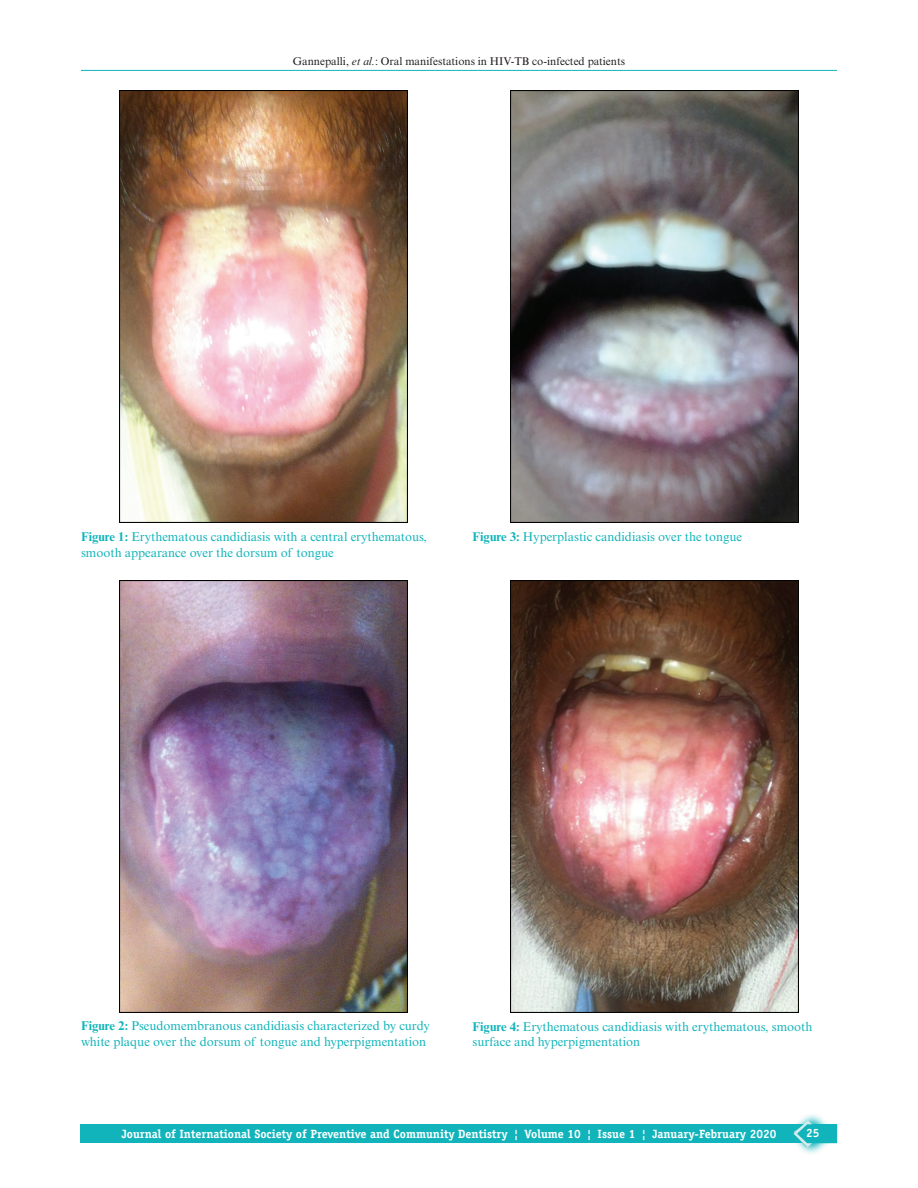
<style>
.page{position:relative;width:918px;height:1188px;background:#fff}
.page>*{position:absolute;margin:0;border:0;box-sizing:border-box;transform-origin:0 0}
.t1{font:12.75px/15.8px "Times New Roman MT Std";color:#11b4bb}
.t2{font:700 12px "Officina Serif Std";color:#fff}
.t3{font:11.25px "Times New Roman MT Std";color:#231f20}
.s1{font-style:italic}
.s2{font-weight:700}
</style>
<div class="page">
<div style="left:81px;top:1124px;width:756px;height:19px;background:#11b4bb"></div>
<svg style="left:799px;top:1114px;width:25px;height:40px"></svg>
<svg style="left:793px;top:1120px;width:44px;height:27px"></svg>
<hr style="left:81px;top:70px;width:756px;height:1px;background:#11b4bb">
<img style="left:119px;top:91px;width:288px;height:432px">
<img style="left:119px;top:580px;width:288px;height:432px">
<img style="left:511px;top:91px;width:288px;height:432px">
<img style="left:511px;top:581px;width:288px;height:432px">
<p class="t3" style="left:293px;top:54px;width:334px">Gannepalli, <span class="s1">et al.</span>: Oral manifestations in HIV-TB co-infected patients</p>
<p class="t1" style="left:81px;top:529px;width:347px"><span class="s2">Figure 1:</span> Erythematous candidiasis with a central erythematous, smooth appearance over the dorsum of tongue</p>
<p class="t1" style="left:472px;top:529px;width:271px"><span class="s2">Figure 3:</span> Hyperplastic candidiasis over the tongue</p>
<p class="t1" style="left:81px;top:1018px;width:350px"><span class="s2">Figure 2:</span> Pseudomembranous candidiasis characterized by curdy white plaque over the dorsum of tongue and hyperpigmentation</p>
<p class="t1" style="left:472px;top:1018px;width:342px"><span class="s2">Figure 4:</span> Erythematous candidiasis with erythematous, smooth surface and hyperpigmentation</p>
<p class="t2" style="left:122px;top:1126px;width:656px">Journal of International Society of Preventive and Community Dentistry ¦ Volume 10 ¦ Issue 1 ¦ January-February 2020</p>
<p class="t2" style="left:806px;top:1126px;width:15px">25</p>
</div>
